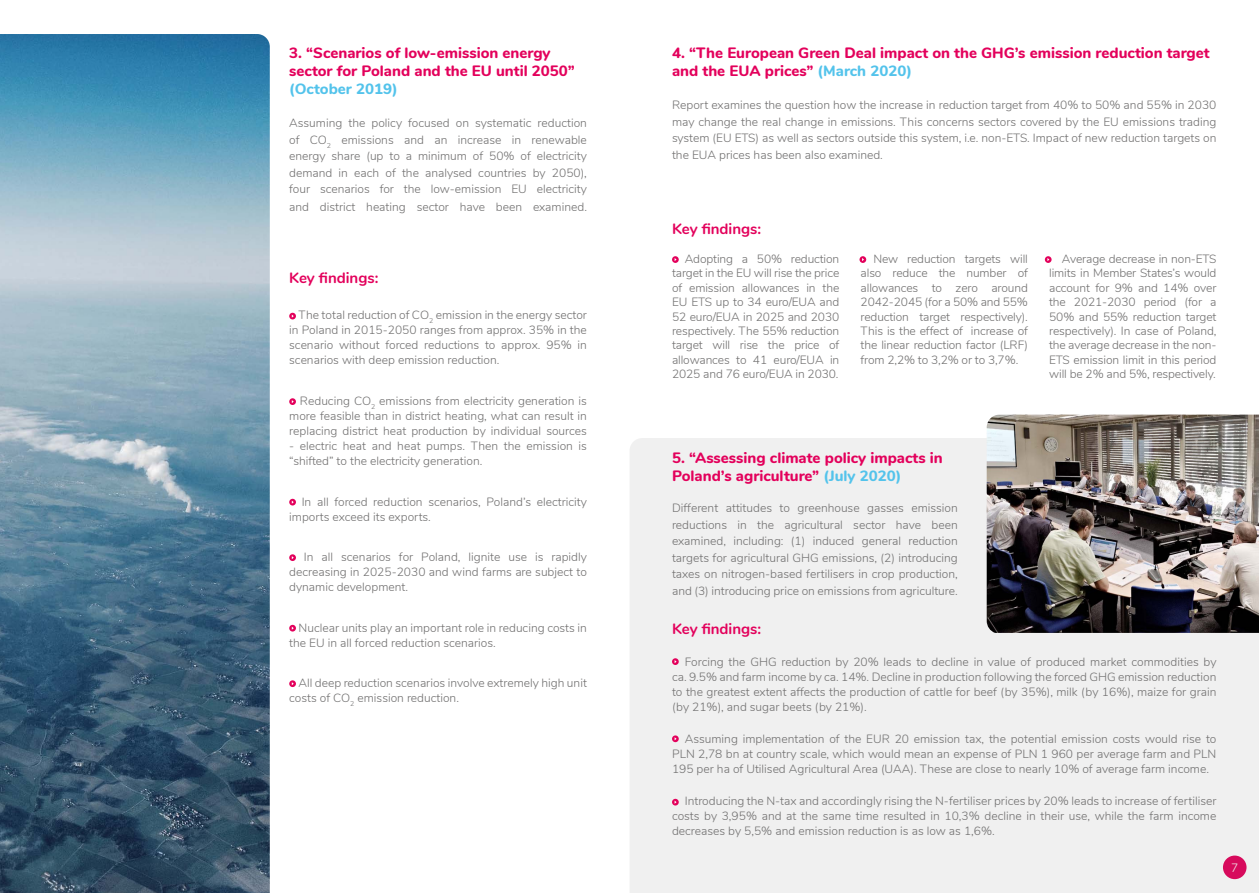
<style>
.page{position:relative;width:1259px;height:893px;background:#fff}
.page>*{position:absolute;margin:0;border:0;box-sizing:border-box;transform-origin:0 0}
.t1{font:800 15px/18px "Nunito";color:#e3005b}
.t2{font:700 15px "Nunito";color:#e3005b}
.t3{font:800 15px "Nunito";color:#53c3eb}
.t4{font:300 12px/14.4px "Nunito";color:#706f6f;text-align:justify}
.t5{font:300 12px "Nunito";color:#fff}
.s1{color:#53c3eb}
</style>
<div class="page">
<svg style="left:289px;top:313px;width:7px;height:6px"></svg>
<svg style="left:289px;top:398px;width:7px;height:7px"></svg>
<svg style="left:289px;top:499px;width:7px;height:6px"></svg>
<svg style="left:289px;top:554px;width:7px;height:7px"></svg>
<svg style="left:289px;top:625px;width:7px;height:7px"></svg>
<svg style="left:289px;top:680px;width:7px;height:7px"></svg>
<img style="left:0;top:34px;width:270px;height:859px">
<div style="left:630px;top:438px;width:629px;height:455px;background:#f0f0f0"></div>
<img style="left:986px;top:415px;width:273px;height:218px">
<svg style="left:672px;top:799px;width:7px;height:6px"></svg>
<svg style="left:672px;top:735px;width:7px;height:7px"></svg>
<svg style="left:672px;top:658px;width:7px;height:7px"></svg>
<svg style="left:672px;top:256px;width:7px;height:7px"></svg>
<svg style="left:859px;top:256px;width:7px;height:7px"></svg>
<svg style="left:1045px;top:256px;width:6px;height:7px"></svg>
<p class="t1" style="left:289px;top:43px;width:287px">3. “Scenarios of low-emission energy sector for Poland and the EU until 2050”</p>
<p class="t3" style="left:289px;top:77px;width:110px">(October 2019)</p>
<p class="t4" style="left:289px;top:114px;width:299px;line-height:16.5px">Assuming the policy focused on systematic reduction of CO<sub>2</sub> emissions and an increase in renewable energy share (up to a minimum of 50% of electricity demand in each of the analysed countries by 2050), four scenarios for the low-emission EU electricity</p>
<p class="t4" style="left:289px;top:199px;width:299px">and district heating sector have been examined.</p>
<p class="t2" style="left:289px;top:267px;width:91px">Key findings:</p>
<p class="t4" style="left:289px;top:307px;width:299px;line-height:15px;text-indent:9px">The total reduction of CO<sub>2</sub> emission in the energy sector in Poland in 2015-2050 ranges from approx. 35% in the scenario without forced reductions to approx. 95% in scenarios with deep emission reduction.</p>
<p class="t4" style="left:289px;top:393px;width:299px;line-height:15px;text-indent:11px">Reducing CO<sub>2</sub> emissions from electricity generation is more feasible than in district heating, what can result in replacing district heat production by individual sources</p>
<p class="t4" style="left:289px;top:438px;width:299px;line-height:15px">- electric heat and heat pumps. Then the emission is “shifted” to the electricity generation.</p>
<p class="t4" style="left:289px;top:493px;width:299px;line-height:15px;text-indent:12px">In all forced reduction scenarios, Poland’s electricity imports exceed its exports.</p>
<p class="t4" style="left:289px;top:549px;width:299px;line-height:15px;text-indent:15px">In all scenarios for Poland, lignite use is rapidly decreasing in 2025-2030 and wind farms are subject to dynamic development.</p>
<p class="t4" style="left:289px;top:619px;width:299px;line-height:15px;text-indent:9px">Nuclear units play an important role in reducing costs in the EU in all forced reduction scenarios.</p>
<p class="t4" style="left:289px;top:675px;width:299px;line-height:15px;text-indent:9px">All deep reduction scenarios involve extremely high unit costs of CO<sub>2</sub> emission reduction.</p>
<p class="t1" style="left:672px;top:43px;width:539px">4. “The European Green Deal impact on the GHG’s emission reduction target and the EUA prices” <span class="s1">(March 2020)</span></p>
<p class="t4" style="left:672px;top:96px;width:546px;line-height:16.5px">Report examines the question how the increase in reduction target from 40% to 50% and 55% in 2030 may change the real change in emissions. This concerns sectors covered by the EU emissions trading system (EU ETS) as well as sectors outside this system, i.e. non-ETS. Impact of new reduction targets on the EUA prices has been also examined.</p>
<p class="t2" style="left:672px;top:218px;width:91px">Key findings:</p>
<p class="t4" style="left:672px;top:251px;width:169px;text-indent:13px">Adopting a 50% reduction target in the EU will rise the price of emission allowances in the EU ETS up to 34 euro/EUA and 52 euro/EUA in 2025 and 2030 respectively. The 55% reduction target will rise the price of allowances to 41 euro/EUA in 2025 and 76 euro/EUA in 2030.</p>
<p class="t4" style="left:860px;top:251px;width:169px;text-indent:13px">New reduction targets will also reduce the number of allowances to zero around 2042-2045 (for a 50% and 55% reduction target respectively).<br>This is the effect of increase of the linear reduction factor (LRF) from 2,2% to 3,2% or to 3,7%.</p>
<p class="t4" style="left:1049px;top:251px;width:169px;text-indent:13px">Average decrease in non-ETS limits in Member States’s would account for 9% and 14% over the 2021-2030 period (for a 50% and 55% reduction target respectively). In case of Poland, the average decrease in the non-ETS emission limit in this period will be 2% and 5%, respectively.</p>
<p class="t1" style="left:672px;top:448px;width:272px">5. “Assessing climate policy impacts in<br>Poland’s agriculture” <span class="s1">(July 2020)</span></p>
<p class="t4" style="left:672px;top:499px;width:287px;line-height:16.5px">Different attitudes to greenhouse gasses emission reductions in the agricultural sector have been examined, including: (1) induced general reduction targets for agricultural GHG emissions, (2) introducing taxes on nitrogen-based fertilisers in crop production, and (3) introducing price on emissions from agriculture.</p>
<p class="t2" style="left:672px;top:618px;width:91px">Key findings:</p>
<p class="t4" style="left:672px;top:654px;width:546px;line-height:15px;text-indent:13px">Forcing the GHG reduction by 20% leads to decline in value of produced market commodities by ca. 9.5% and farm income by ca. 14%. Decline in production following the forced GHG emission reduction to the greatest extent affects the production of cattle for beef (by 35%), milk (by 16%), maize for grain (by 21%), and sugar beets (by 21%).</p>
<p class="t4" style="left:672px;top:731px;width:546px;line-height:15px;text-indent:13px">Assuming implementation of the EUR 20 emission tax, the potential emission costs would rise to PLN 2,78 bn at country scale, which would mean an expense of PLN 1 960 per average farm and PLN 195 per ha of Utilised Agricultural Area (UAA). These are close to nearly 10% of average farm income.</p>
<p class="t4" style="left:672px;top:793px;width:546px;line-height:15px;text-indent:13px">Introducing the N-tax and accordingly rising the N-fertiliser prices by 20% leads to increase of fertiliser costs by 3,95% and at the same time resulted in 10,3% decline in their use, while the farm income decreases by 5,5% and emission reduction is as low as 1,6%.</p>
<p class="t5" style="left:1231px;top:859px;width:9px">7</p>
</div>
